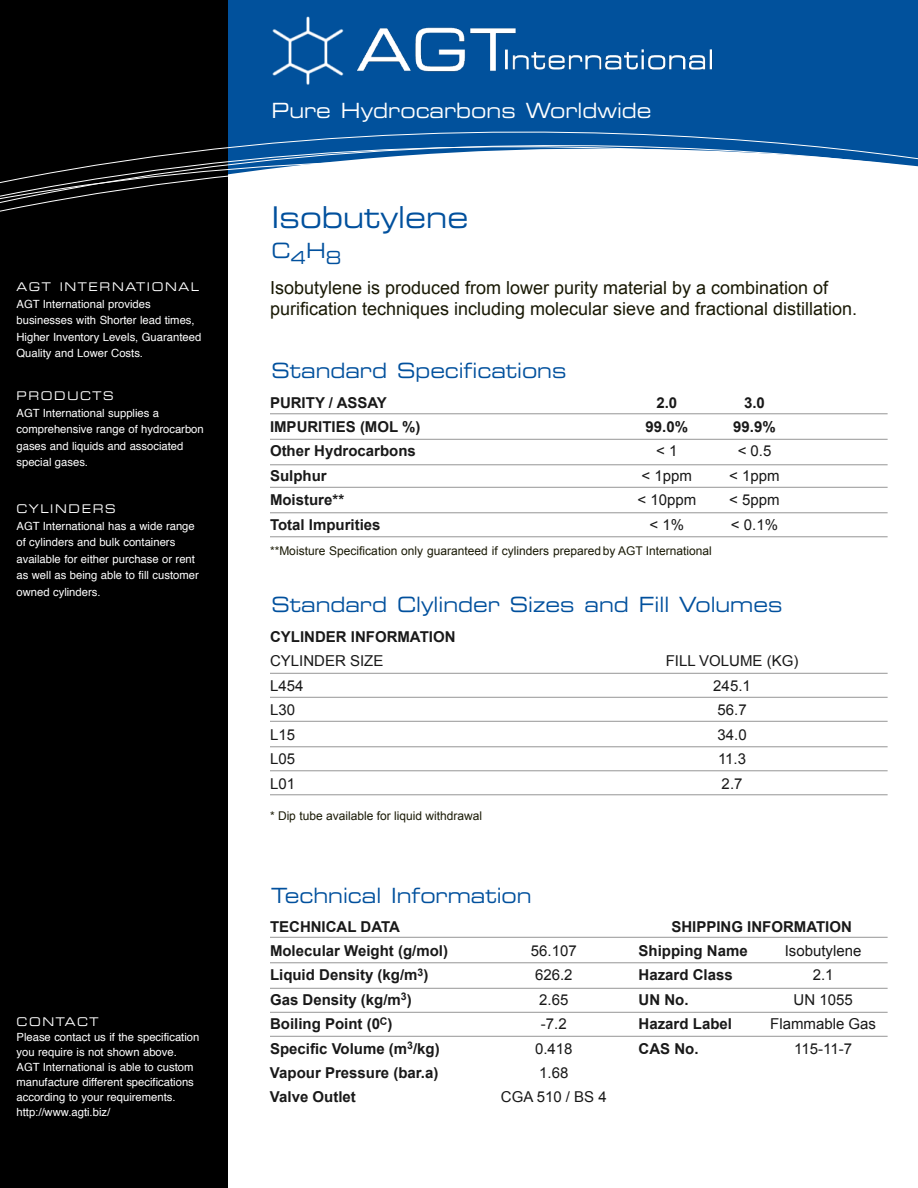
<style>
.page{position:relative;width:918px;height:1188px;background:#fff}
.page>*{position:absolute;margin:0;border:0;box-sizing:border-box;transform-origin:0 0}
.t1{font:30px "Eurostile LT Std Ex 2";color:#01509d;scale:.9 1}
.t2{font:21px "Eurostile LT Std Ex 2";color:#01509d;scale:.9 1}
.t3{font:21px "Eurostile LT Std Ex 2";color:#fff;scale:.9 1}
.t4{font:18px/21.6px "Arial";color:#191905}
.t5{font:700 15px "Arial";color:#191919}
.t6{font:15px "Arial";color:#191919}
.t7{font:12px "Arial";color:#191905}
.t8{font:12px "Eurostile LT Std Ex 2";letter-spacing:.15em;color:#fff;scale:.9 1}
.t9{font:11.25px/16.5px "Helvetica";color:#fff}
</style>
<div class="page">
<div style="left:228px;top:0;width:690px;height:36px;background:#01519c"></div>
<div style="left:0;top:0;width:228px;height:1188px;background:#000"></div>
<div style="left:228px;top:36px;width:690px;height:15px;background:#01519c"></div>
<div style="left:228px;top:51px;width:690px;height:13px;background:#01519c"></div>
<svg style="left:0;top:64px;width:918px;height:148px"></svg>
<hr style="left:270px;top:414px;width:618px;height:1px;background:#969696">
<hr style="left:270px;top:439px;width:618px;height:1px;background:#969696">
<hr style="left:270px;top:465px;width:618px;height:1px;background:#969696">
<hr style="left:270px;top:487px;width:618px;height:1px;background:#969696">
<hr style="left:270px;top:513px;width:618px;height:1px;background:#969696">
<hr style="left:270px;top:537px;width:618px;height:1px;background:#969696">
<hr style="left:270px;top:937px;width:618px;height:1px;background:#969696">
<hr style="left:270px;top:963px;width:618px;height:1px;background:#969696">
<hr style="left:270px;top:988px;width:618px;height:1px;background:#969696">
<hr style="left:270px;top:1012px;width:618px;height:1px;background:#969696">
<hr style="left:270px;top:1036px;width:618px;height:1px;background:#969696">
<hr style="left:270px;top:673px;width:618px;height:1px;background:#969696">
<hr style="left:270px;top:697px;width:618px;height:1px;background:#969696">
<hr style="left:270px;top:721px;width:618px;height:1px;background:#969696">
<hr style="left:270px;top:747px;width:618px;height:1px;background:#969696">
<hr style="left:270px;top:771px;width:618px;height:1px;background:#969696">
<hr style="left:270px;top:795px;width:618px;height:1px;background:#969696">
<img style="left:262px;top:0;width:491px;height:105px">
<p class="t8" style="left:16px;top:278px;width:131px">AGT Int ernati</p>
<p class="t8" style="left:152px;top:278px;width:54px">onal</p>
<p class="t9" style="left:16px;top:296px;width:186px">AGT International provides businesses with Shorter lead times,<br>Higher Inventory Levels, Guaranteed<br>Quality and Lower Costs.</p>
<p class="t8" style="left:16px;top:388px;width:110px">PRODUCTS</p>
<p class="t9" style="left:16px;top:405px;width:189px">AGT International supplies a comprehensive range of hydrocarbon gases and liquids and associated special gases.</p>
<p class="t8" style="left:16px;top:501px;width:112px">CYLIN DERS</p>
<p class="t9" style="left:16px;top:518px;width:184px">AGT International has a wide range of cylinders and bulk containers available for either purchase or rent as well as being able to fill customer owned cylinders.</p>
<p class="t8" style="left:16px;top:1013px;width:28px">CON</p>
<p class="t8" style="left:56px;top:1013px;width:49px">TACT</p>
<p class="t9" style="left:16px;top:1030px;width:184px;line-height:15px">Please contact us if the specification you require is not shown above.<br>AGT International is able to custom manufacture different specifications according to your requirements. http://www.agti.biz/</p>
<h2 class="t3" style="left:272px;top:96px;width:424px">Pure Hydrocarbons Worldwide</h2>
<h1 class="t1" style="left:272px;top:197px;width:220px">Isobutylene</h1>
<h2 class="t2" style="left:272px;top:236px;width:79px">C<sub>4</sub>H<sub>8</sub></h2>
<h3 class="t4" style="left:270px;top:277px;width:589px">Isobutylene is produced from lower purity material by a combination of purification techniques including molecular sieve and fractional distillation.</h3>
<h2 class="t2" style="left:272px;top:356px;width:329px">Standard Specifications</h2>
<h3 class="t5" style="left:270px;top:392px;width:118px">PURITY / ASSAY</h3>
<h3 class="t5" style="left:656px;top:392px;width:22px">2.0</h3>
<h3 class="t5" style="left:744px;top:392px;width:22px">3.0</h3>
<h3 class="t5" style="left:270px;top:417px;width:152px">IMPURITIES (MOL %)</h3>
<h3 class="t5" style="left:646px;top:417px;width:44px">99.0%</h3>
<h3 class="t5" style="left:733px;top:417px;width:44px">99.9%</h3>
<h3 class="t5" style="left:270px;top:441px;width:147px">Other Hydrocarbons</h3>
<h3 class="t6" style="left:656px;top:441px;width:23px">&lt; 1</h3>
<h3 class="t6" style="left:738px;top:441px;width:35px">&lt; 0.5</h3>
<h3 class="t5" style="left:270px;top:466px;width:58px">Sulphur</h3>
<h3 class="t6" style="left:642px;top:466px;width:52px">&lt; 1ppm</h3>
<h3 class="t6" style="left:729px;top:466px;width:52px">&lt; 1ppm</h3>
<h3 class="t5" style="left:270px;top:490px;width:76px">Moisture**</h3>
<h3 class="t6" style="left:637px;top:490px;width:60px">&lt; 10ppm</h3>
<h3 class="t6" style="left:729px;top:490px;width:52px">&lt; 5ppm</h3>
<h3 class="t5" style="left:270px;top:515px;width:112px">Total Impurities</h3>
<h3 class="t6" style="left:650px;top:515px;width:36px">&lt; 1%</h3>
<h3 class="t6" style="left:731px;top:515px;width:49px">&lt; 0.1%</h3>
<p class="t7" style="left:270px;top:543px;width:443px">**Moisture Specification only guaranteed if cylinders prepared by AGT International</p>
<h2 class="t2" style="left:272px;top:590px;width:569px">Standard Clylinder Sizes and Fill Volumes</h2>
<h3 class="t5" style="left:270px;top:627px;width:187px">CYLINDER INFORMATION</h3>
<h3 class="t6" style="left:270px;top:651px;width:115px">CYLINDER SIZE</h3>
<h3 class="t6" style="left:666px;top:651px;width:134px">FILL VOLUME (KG)</h3>
<h3 class="t6" style="left:270px;top:676px;width:35px">L454</h3>
<h3 class="t6" style="left:713px;top:676px;width:39px">245.1</h3>
<h3 class="t6" style="left:270px;top:700px;width:27px">L30</h3>
<h3 class="t6" style="left:717px;top:700px;width:31px">56.7</h3>
<h3 class="t6" style="left:270px;top:725px;width:27px">L15</h3>
<h3 class="t6" style="left:717px;top:725px;width:31px">34.0</h3>
<h3 class="t6" style="left:270px;top:749px;width:27px">L05</h3>
<h3 class="t6" style="left:718px;top:749px;width:30px">11.3</h3>
<h3 class="t6" style="left:270px;top:773px;width:27px">L01</h3>
<h3 class="t6" style="left:722px;top:773px;width:22px">2.7</h3>
<p class="t7" style="left:270px;top:808px;width:214px">* Dip tube available for liquid withdrawal</p>
<h2 class="t2" style="left:272px;top:881px;width:291px">Technical Information</h2>
<h3 class="t5" style="left:270px;top:916px;width:131px">TECHNICAL DATA</h3>
<h3 class="t5" style="left:671px;top:916px;width:182px">SHIPPING INFORMATION</h3>
<h3 class="t5" style="left:270px;top:941px;width:180px">Molecular Weight (g/mol)</h3>
<h3 class="t6" style="left:531px;top:941px;width:47px">56.107</h3>
<h3 class="t5" style="left:639px;top:941px;width:111px">Shipping Name</h3>
<h3 class="t6" style="left:785px;top:941px;width:78px">Isobutylene</h3>
<h3 class="t5" style="left:270px;top:965px;width:160px">Liquid Density (kg/m<sup>3</sup>)</h3>
<h3 class="t6" style="left:535px;top:965px;width:39px">626.2</h3>
<h3 class="t5" style="left:639px;top:965px;width:96px">Hazard Class</h3>
<h3 class="t6" style="left:813px;top:965px;width:22px">2.1</h3>
<h3 class="t5" style="left:270px;top:990px;width:143px">Gas Density (kg/m<sup>3</sup>)</h3>
<h3 class="t6" style="left:539px;top:990px;width:31px">2.65</h3>
<h3 class="t5" style="left:639px;top:990px;width:51px">UN No.</h3>
<h3 class="t6" style="left:794px;top:990px;width:61px">UN 1055</h3>
<h3 class="t5" style="left:270px;top:1014px;width:124px">Boiling Point (0<sup>C</sup>)</h3>
<h3 class="t6" style="left:541px;top:1014px;width:27px">-7.2</h3>
<h3 class="t5" style="left:639px;top:1014px;width:95px">Hazard Label</h3>
<h3 class="t6" style="left:770px;top:1014px;width:107px">Flammable Gas</h3>
<h3 class="t5" style="left:270px;top:1038px;width:171px">Specific Volume (m<sup>3</sup>/kg)</h3>
<h3 class="t6" style="left:535px;top:1039px;width:39px">0.418</h3>
<h3 class="t5" style="left:639px;top:1038px;width:61px">CAS No.</h3>
<h3 class="t6" style="left:794px;top:1039px;width:59px">115-11-7</h3>
<h3 class="t5" style="left:270px;top:1063px;width:170px">Vapour Pressure (bar.a)</h3>
<h3 class="t6" style="left:539px;top:1063px;width:31px">1.68</h3>
<h3 class="t5" style="left:270px;top:1087px;width:87px">Valve Outlet</h3>
<h3 class="t6" style="left:501px;top:1087px;width:107px">CGA 510 / BS 4</h3>
</div>
